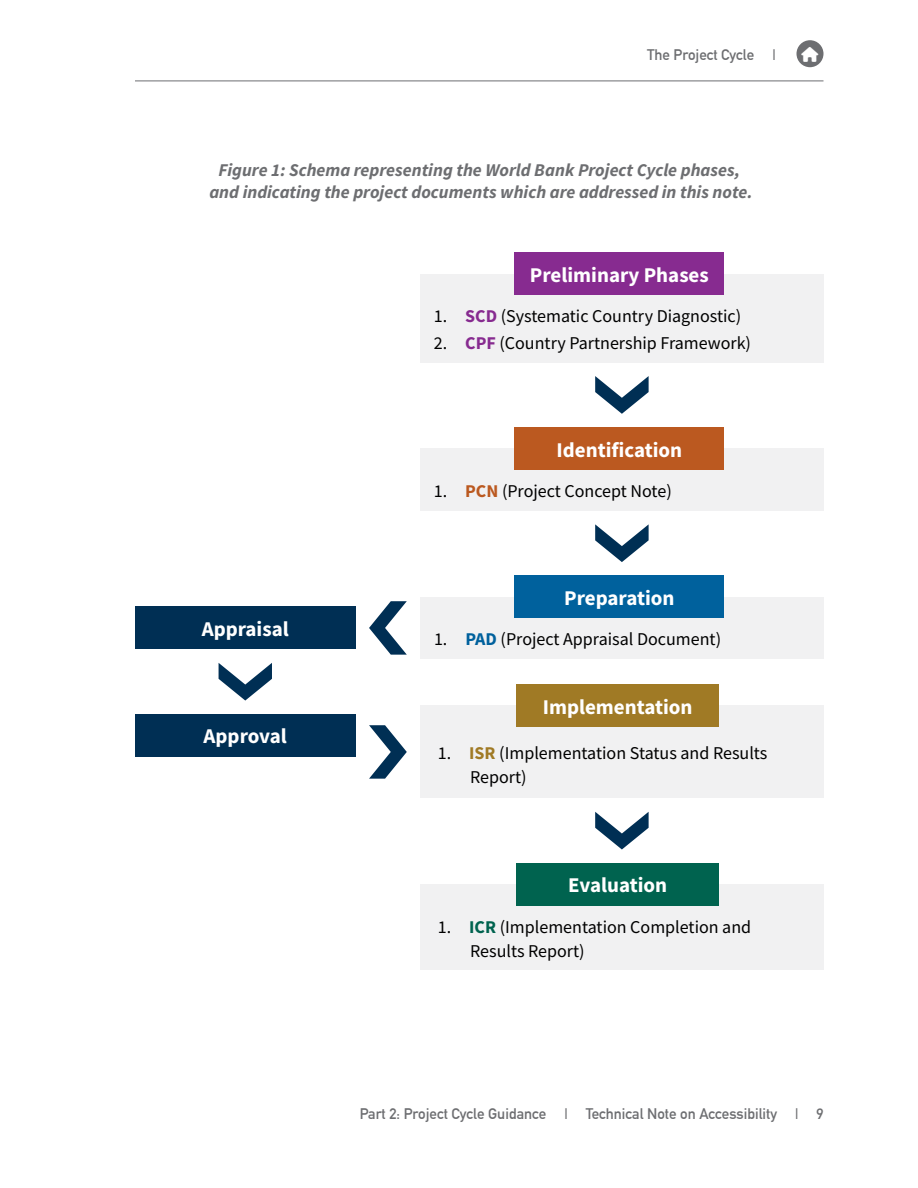
<style>
.page{position:relative;width:918px;height:1188px;background:#fff}
.page>*{position:absolute;margin:0;border:0;box-sizing:border-box;transform-origin:0 0}
.t1{font:700 21px "Source Sans Pro";color:#fff}
.t2{font:18px/24px "Source Sans Pro";color:#000}
.t3{font:italic 700 18px/22.5px "Source Sans Pro";color:#6d6e71;text-align:center}
.t4{font:700 15px "DIN Alternate";color:#6d6e71}
.s1{font-weight:700;color:#872b90}
.s2{font-weight:700;color:#bb5920}
.s3{font-weight:700;color:#00619d}
.s4{font-weight:700;color:#a07a25}
.s5{font-weight:700;color:#00634f}
</style>
<div class="page">
<div style="left:796px;top:40px;width:28px;height:27px;background:#6d6e71;border-radius:50%"></div>
<hr style="left:135px;top:81px;width:689px;height:1px;background:#6d6e71">
<div style="left:420px;top:706px;width:404px;height:92px;background:#f1f1f2"></div>
<div style="left:516px;top:684px;width:203px;height:43px;background:#a07a25"></div>
<div style="left:420px;top:884px;width:404px;height:86px;background:#f1f1f2"></div>
<div style="left:516px;top:863px;width:203px;height:43px;background:#00634f"></div>
<div style="left:135px;top:714px;width:221px;height:43px;background:#002f54"></div>
<div style="left:420px;top:274px;width:404px;height:89px;background:#f1f1f2"></div>
<div style="left:515px;top:252px;width:209px;height:43px;background:#872b90"></div>
<div style="left:420px;top:449px;width:404px;height:62px;background:#f1f1f2"></div>
<div style="left:515px;top:427px;width:209px;height:43px;background:#bb5920"></div>
<svg style="left:595px;top:376px;width:54px;height:38px"></svg>
<svg style="left:595px;top:524px;width:54px;height:38px"></svg>
<svg style="left:369px;top:601px;width:38px;height:54px"></svg>
<svg style="left:369px;top:725px;width:38px;height:54px"></svg>
<svg style="left:595px;top:812px;width:54px;height:38px"></svg>
<div style="left:420px;top:597px;width:404px;height:62px;background:#f1f1f2"></div>
<div style="left:515px;top:576px;width:209px;height:42px;background:#00619d"></div>
<div style="left:135px;top:607px;width:221px;height:42px;background:#002f54"></div>
<svg style="left:219px;top:663px;width:53px;height:38px"></svg>
<p class="t4" style="left:647px;top:43px;width:130px">The Project Cycle |</p>
<p class="t3" style="left:209px;top:158px;width:545px">Figure 1: Schema representing the World Bank Project Cycle phases, and indicating the project documents which are addressed in this note.</p>
<p class="t1" style="left:530px;top:260px;width:180px">Preliminary Phases</p>
<p class="t2" style="left:434px;top:304px;width:309px">1. <span class="s1">SCD</span> (Systematic Country Diagnostic)</p>
<p class="t2" style="left:434px;top:331px;width:319px">2. <span class="s1">CPF</span> (Country Partnership Framework)</p>
<p class="t1" style="left:202px;top:615px;width:89px">Appraisal</p>
<p class="t1" style="left:204px;top:722px;width:85px">Approval</p>
<p class="t1" style="left:556px;top:435px;width:127px">Identification</p>
<p class="t2" style="left:434px;top:479px;width:240px">1. <span class="s2">PCN</span> (Project Concept Note)</p>
<p class="t1" style="left:564px;top:584px;width:112px">Preparation</p>
<p class="t2" style="left:434px;top:627px;width:289px">1. <span class="s3">PAD</span> (Project Appraisal Document)</p>
<p class="t1" style="left:543px;top:692px;width:151px">Implementation</p>
<p class="t2" style="left:470px;top:741px;width:299px;text-indent:-32px">1. <span class="s4">ISR</span> (Implementation Status and Results<br>Report)</p>
<p class="t1" style="left:568px;top:871px;width:101px">Evaluation</p>
<p class="t2" style="left:470px;top:915px;width:283px;text-indent:-32px">1. <span class="s5">ICR</span> (Implementation Completion and<br>Results Report)</p>
<p class="t4" style="left:360px;top:1102px;width:465px">Part 2: Project Cycle Guidance | Technical Note on Accessibility | 9</p>
</div>
